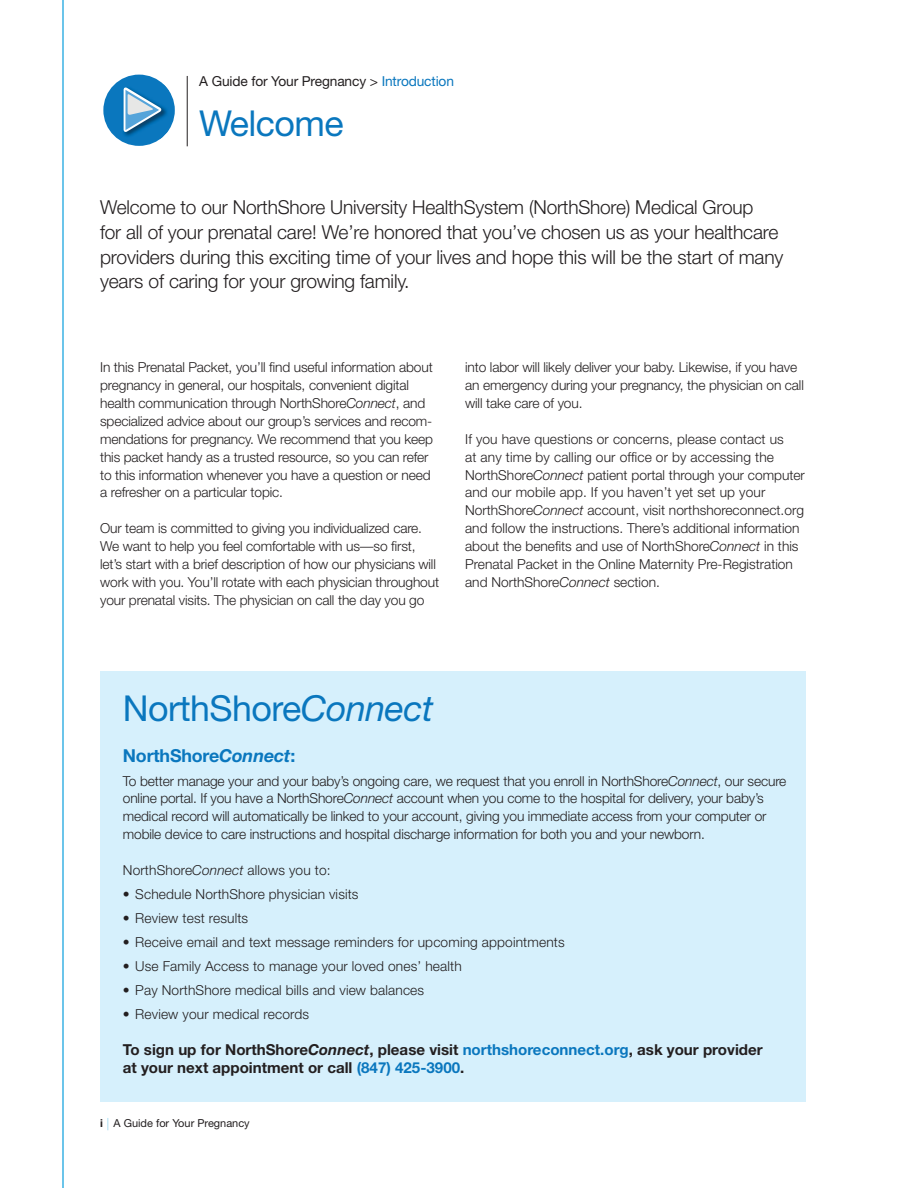
<style>
.page{position:relative;width:918px;height:1188px;background:#fff}
.page>*{position:absolute;margin:0;border:0;box-sizing:border-box;transform-origin:0 0}
.t1{font:35.7px "Helvetica Neue";letter-spacing:-.015em;color:#0a77be}
.t2{font:300 19.2px/24.8px "Helvetica Neue";letter-spacing:-.01em;color:#231f20}
.t3{font:700 17.85px "Helvetica Neue";letter-spacing:-.01em;color:#0a77be}
.t4{font:700 15.15px/17.9px "Helvetica Neue";color:#231f20}
.t5{font:300 13.8px/17.9px "Helvetica Neue";letter-spacing:-.01em;color:#231f20}
.t6{font:300 13.8px "Helvetica Neue";letter-spacing:.01em;color:#231f20}
.t7{font:13.8px "Helvetica Neue";letter-spacing:-.01em;color:#231f20}
.t8{font:10.95px "Helvetica Neue";color:#231f20}
.s1{color:#0a77be}
.s2{font-style:italic}
.s3{font-weight:700}
.s4{font-weight:200;font-size:16.5px;color:#2aabe2}
</style>
<div class="page">
<hr style="left:62px;top:0;width:2px;height:1188px;background:#2aabe2">
<div style="left:100px;top:671px;width:706px;height:430px;background:#d6f0fc"></div>
<div style="left:103px;top:75px;width:72px;height:71px;background:#0a77be;border-radius:50%"></div>
<img style="left:123px;top:85px;width:46px;height:54px">
<svg style="left:124px;top:87px;width:38px;height:46px"></svg>
<hr style="left:187px;top:76px;width:1px;height:70px;background:#231f20">
<p class="t7" style="left:199px;top:76px;width:256px">A Guide for Your Pregnancy &gt; <span class="s1">Introduction</span></p>
<h1 class="t1" style="left:199px;top:110px;width:146px">Welcome</h1>
<p class="t2" style="left:100px;top:197px;width:685px">Welcome to our NorthShore University HealthSystem (NorthShore) Medical Group<br>for all of your prenatal care! We’re honored that you’ve chosen us as your healthcare providers during this exciting time of your lives and hope this will be the start of many years of caring for your growing family.</p>
<p class="t5" style="left:100px;top:360px;width:335px">In this Prenatal Packet, you’ll find useful information about pregnancy in general, our hospitals, convenient digital health communication through NorthShore<span class="s2">Connect</span>, and specialized advice about our group’s services and recom&shy;mendations for pregnancy. We recommend that you keep this packet handy as a trusted resource, so you can refer to this information whenever you have a question or need a refresher on a particular topic.</p>
<p class="t5" style="left:100px;top:521px;width:340px">Our team is committed to giving you individualized care.<br>We want to help you feel comfortable with us—so first, let’s start with a brief description of how our physicians will work with you. You’ll rotate with each physician throughout your prenatal visits. The physician on call the day you go</p>
<p class="t5" style="left:465px;top:360px;width:340px">into labor will likely deliver your baby. Likewise, if you have an emergency during your pregnancy, the physician on call will take care of you.</p>
<p class="t5" style="left:465px;top:431px;width:341px">If you have questions or concerns, please contact us<br>at any time by calling our office or by accessing the NorthShore<span class="s2">Connect</span> patient portal through your computer and our mobile app. If you haven’t yet set up your NorthShore<span class="s2">Connect</span> account, visit northshoreconnect.org and follow the instructions. There’s additional information about the benefits and use of NorthShore<span class="s2">Connect</span> in this Prenatal Packet in the Online Maternity Pre-Registration and NorthShore<span class="s2">Connect</span> section.</p>
<h1 class="t1" style="left:123px;top:695px;width:312px">NorthShore<span class="s2">Connect</span></h1>
<p class="t3" style="left:123px;top:749px;width:174px">NorthShore<span class="s2">Connect</span>:</p>
<p class="t5" style="left:123px;top:773px;width:665px">To better manage your and your baby’s ongoing care, we request that you enroll in NorthShore<span class="s2">Connect</span>, our secure online portal. If you have a NorthShore<span class="s2">Connect</span> account when you come to the hospital for delivery, your baby’s medical record will automatically be linked to your account, giving you immediate access from your computer or mobile device to care instructions and hospital discharge information for both you and your newborn.</p>
<p class="t6" style="left:123px;top:865px;width:209px">NorthShore<span class="s2">Connect</span> allows you to:</p>
<p class="t6" style="left:123px;top:889px;width:237px">• Schedule NorthShore physician visits</p>
<p class="t6" style="left:123px;top:913px;width:127px">• Review test results</p>
<p class="t6" style="left:123px;top:937px;width:443px">• Receive email and text message reminders for upcoming appointments</p>
<p class="t6" style="left:123px;top:961px;width:340px">• Use Family Access to manage your loved ones’ health</p>
<p class="t6" style="left:123px;top:985px;width:303px">• Pay NorthShore medical bills and view balances</p>
<p class="t6" style="left:123px;top:1010px;width:188px">• Review your medical records</p>
<p class="t4" style="left:123px;top:1042px;width:641px">To sign up for NorthShore<span class="s2">Connect</span>, please visit <span class="s1">northshoreconnect.org</span>, ask your provider at your next appointment or call <span class="s1">(847) 425-3900</span>.</p>
<p class="t8" style="left:100px;top:1119px;width:151px"><span class="s3">i</span> <span class="s4">|</span> A Guide for Your Pregnancy</p>
</div>
